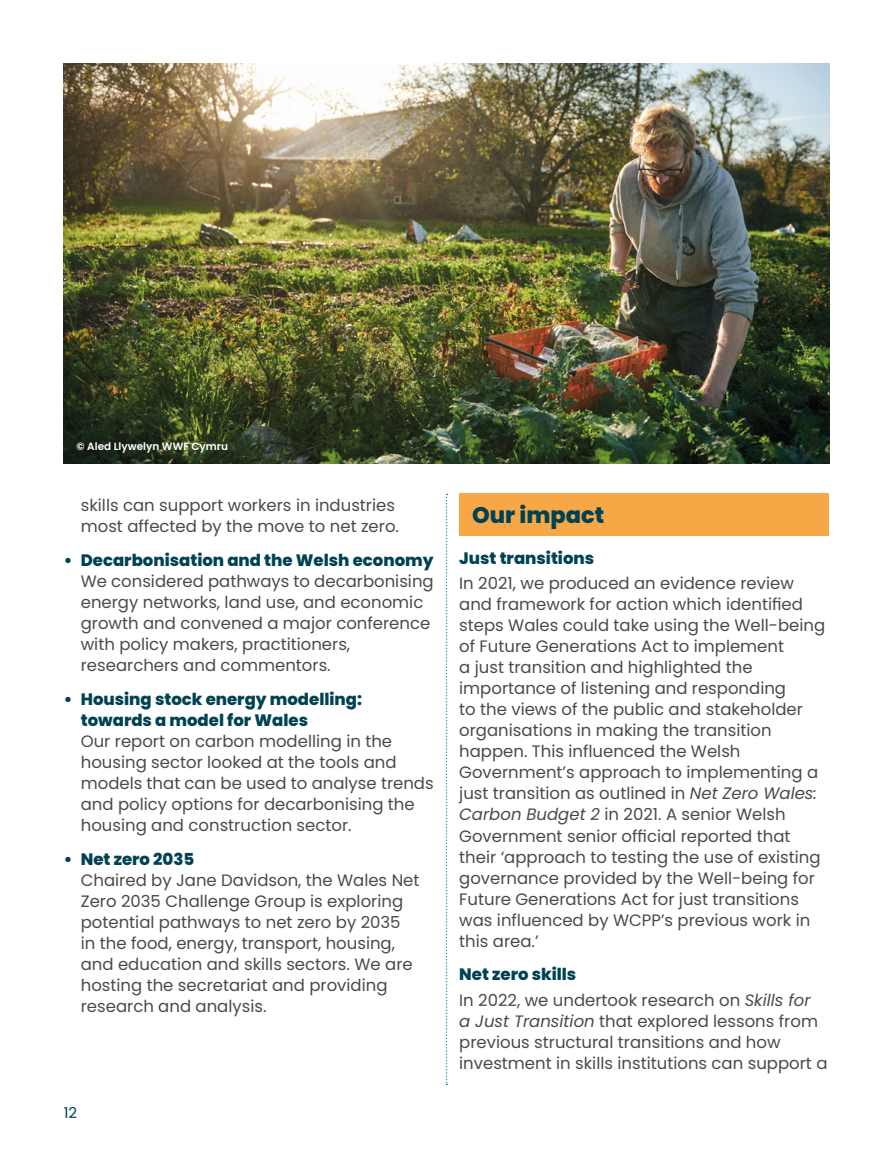
<style>
.page{position:relative;width:893px;height:1149px;background:#fff}
.page>*{position:absolute;margin:0;border:0;box-sizing:border-box;transform-origin:0 0}
.t1{font:800 22.5px "Poppins";color:#004253}
.t2{font:16.5px/21px "Poppins";color:#4a4a49}
.t3{font:800 16.5px/21px "Poppins";color:#004253}
.t4{font:15px "Poppins";color:#004253}
.t5{font:600 10.5px "Poppins";color:#fff}
.s1{font-style:italic}
.s2{font-weight:800;color:#004253}
</style>
<div class="page">
<div style="left:459px;top:493px;width:370px;height:43px;background:#f7a746"></div>
<svg style="left:446px;top:493px;width:1px;height:591px"></svg>
<img style="left:64px;top:64px;width:765px;height:399px">
<p class="t5" style="left:77px;top:440px;width:153px">© Aled Llywelyn WWF Cymru</p>
<p class="t2" style="left:81px;top:494px;width:320px">skills can support workers in industries most affected by the move to net zero.</p>
<p class="t3" style="left:64px;top:549px;width:371px">• Decarbonisation and the Welsh economy</p>
<p class="t2" style="left:81px;top:570px;width:354px">We considered pathways to decarbonising energy networks, land use, and economic growth and convened a major conference with policy makers, practitioners, researchers and commentors.</p>
<p class="t3" style="left:81px;top:688px;width:283px;text-indent:-17px">• Housing stock energy modelling: towards a model for Wales</p>
<p class="t2" style="left:81px;top:730px;width:354px">Our report on carbon modelling in the housing sector looked at the tools and models that can be used to analyse trends and policy options for decarbonising the housing and construction sector.</p>
<p class="t3" style="left:64px;top:848px;width:132px">• Net zero 2035</p>
<p class="t2" style="left:81px;top:869px;width:340px">Chaired by Jane Davidson, the Wales Net Zero 2035 Challenge Group is exploring potential pathways to net zero by 2035<br>in the food, energy, transport, housing, and education and skills sectors. We are hosting the secretariat and providing research and analysis.</p>
<p class="t4" style="left:64px;top:1103px;width:15px">12</p>
<h1 class="t1" style="left:472px;top:501px;width:134px">Our impact</h1>
<p class="t3" style="left:459px;top:547px;width:136px">Just transitions</p>
<p class="t2" style="left:459px;top:573px;width:367px">In 2021, we produced an evidence review and framework for action which identified steps Wales could take using the Well-being of Future Generations Act to implement<br>a just transition and highlighted the importance of listening and responding<br>to the views of the public and stakeholder organisations in making the transition happen. This influenced the Welsh Government’s approach to implementing a just transition as outlined in <span class="s1">Net Zero Wales:<br>Carbon Budget 2</span> in 2021. A senior Welsh Government senior official reported that their ‘approach to testing the use of existing governance provided by the Well-being for Future Generations Act for just transitions was influenced by WCPP’s previous work in this area.’</p>
<p class="t2" style="left:459px;top:961px;width:353px;line-height:25.2px"><span class="s2">Net zero skills<br></span>In 2022, we undertook research on <span class="s1">Skills for</span></p>
<p class="t2" style="left:459px;top:1010px;width:370px"><span class="s1">a Just Transition</span> that explored lessons from previous structural transitions and how investment in skills institutions can support a</p>
</div>
